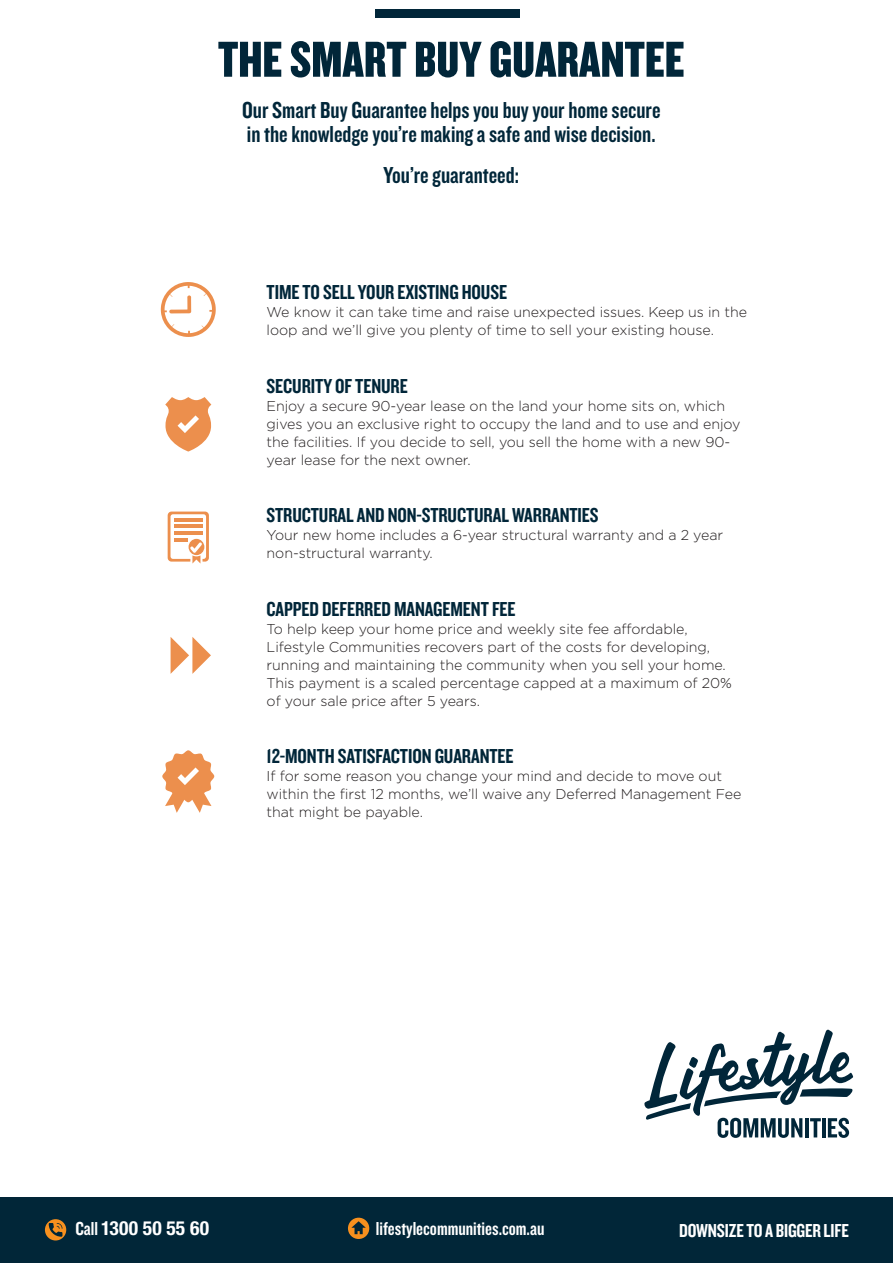
<style>
.page{position:relative;width:893px;height:1263px;background:#fff}
.page>*{position:absolute;margin:0;border:0;box-sizing:border-box;transform-origin:0 0}
.t1{font:52.5px "Knockout HTF69 Full Liteweight";color:#012639}
.t2{font:24px/24px "Knockout HTF49 Liteweight";color:#012639}
.t3{font:21px "Knockout HTF49 Liteweight";letter-spacing:-.005em;color:#012639}
.t4{font:19.5px "Knockout HTF49 Liteweight";color:#fff}
.t5{font:700 condensed 19.5px "Helvetica Neue";letter-spacing:.015em;color:#fff}
.t6{font:300 14.25px/18px "Gotham HTF";letter-spacing:-.005em;color:#231f20}
.s1{font-family:"Knockout HTF49 Liteweight";font-weight:400;font-stretch:normal}
</style>
<div class="page">
<svg style="left:644px;top:1030px;width:209px;height:108px"></svg>
<div style="left:375px;top:9px;width:145px;height:9px;background:#012639"></div>
<svg style="left:161px;top:282px;width:55px;height:55px"></svg>
<svg style="left:162px;top:750px;width:52px;height:63px"></svg>
<svg style="left:168px;top:512px;width:41px;height:51px"></svg>
<svg style="left:165px;top:397px;width:46px;height:54px"></svg>
<svg style="left:171px;top:637px;width:40px;height:37px"></svg>
<div style="left:0;top:1197px;width:893px;height:66px;background:#012638"></div>
<svg style="left:45px;top:1219px;width:21px;height:21px"></svg>
<svg style="left:348px;top:1218px;width:21px;height:21px"></svg>
<h1 class="t1" style="left:218px;top:32px;width:468px">THE SMART BUY GUARANTEE</h1>
<h2 class="t2" style="left:242px;top:98px;width:420px">Our Smart Buy Guarantee helps you buy your home secure in the knowledge you’re making a safe and wise decision.</h2>
<h2 class="t2" style="left:384px;top:163px;width:137px">You’re guaranteed:</h2>
<h3 class="t3" style="left:267px;top:282px;width:242px">TIMETO SELL YOUR EXISTING HOUSE</h3>
<p class="t6" style="left:267px;top:303px;width:482px">We know it can take time and raise unexpected issues. Keep us in the loop and we’ll give you plenty of time to sell your existing house.</p>
<h3 class="t3" style="left:267px;top:375px;width:143px">SECURITY OFTENURE</h3>
<p class="t6" style="left:267px;top:397px;width:475px">Enjoy a secure 90-year lease on the land your home sits on, which gives you an exclusive right to occupy the land and to use and enjoy the facilities. If you decide to sell, you sell the home with a new 90- year lease for the next owner.</p>
<h3 class="t3" style="left:267px;top:505px;width:333px">STRUCTURAL AND NON-STRUCTURALWARRANTIES</h3>
<p class="t6" style="left:267px;top:526px;width:458px">Your new home includes a 6-year structural warranty and a 2 year non-structural warranty.</p>
<h3 class="t3" style="left:267px;top:598px;width:251px">CAPPED DEFERRED MANAGEMENT FEE</h3>
<p class="t6" style="left:267px;top:619px;width:467px">To help keep your home price and weekly site fee affordable, Lifestyle Communities recovers part of the costs for developing, running and maintaining the community when you sell your home.<br>This payment is a scaled percentage capped at a maximum of 20% of your sale price after 5 years.</p>
<h3 class="t3" style="left:267px;top:745px;width:249px">12-MONTH SATISFACTION GUARANTEE</h3>
<p class="t6" style="left:267px;top:767px;width:476px">If for some reason you change your mind and decide to move out within the first 12 months, we’ll waive any Deferred Management Fee that might be payable.</p>
<h3 class="t5" style="left:75px;top:1216px;width:135px"><span class="s1">Call</span> 1300 50 55 60</h3>
<h3 class="t4" style="left:376px;top:1219px;width:170px">lifestylecommunities.com.au</h3>
<h3 class="t4" style="left:679px;top:1220px;width:171px">DOWNSIZE TO A BIGGER LIFE</h3>
</div>
